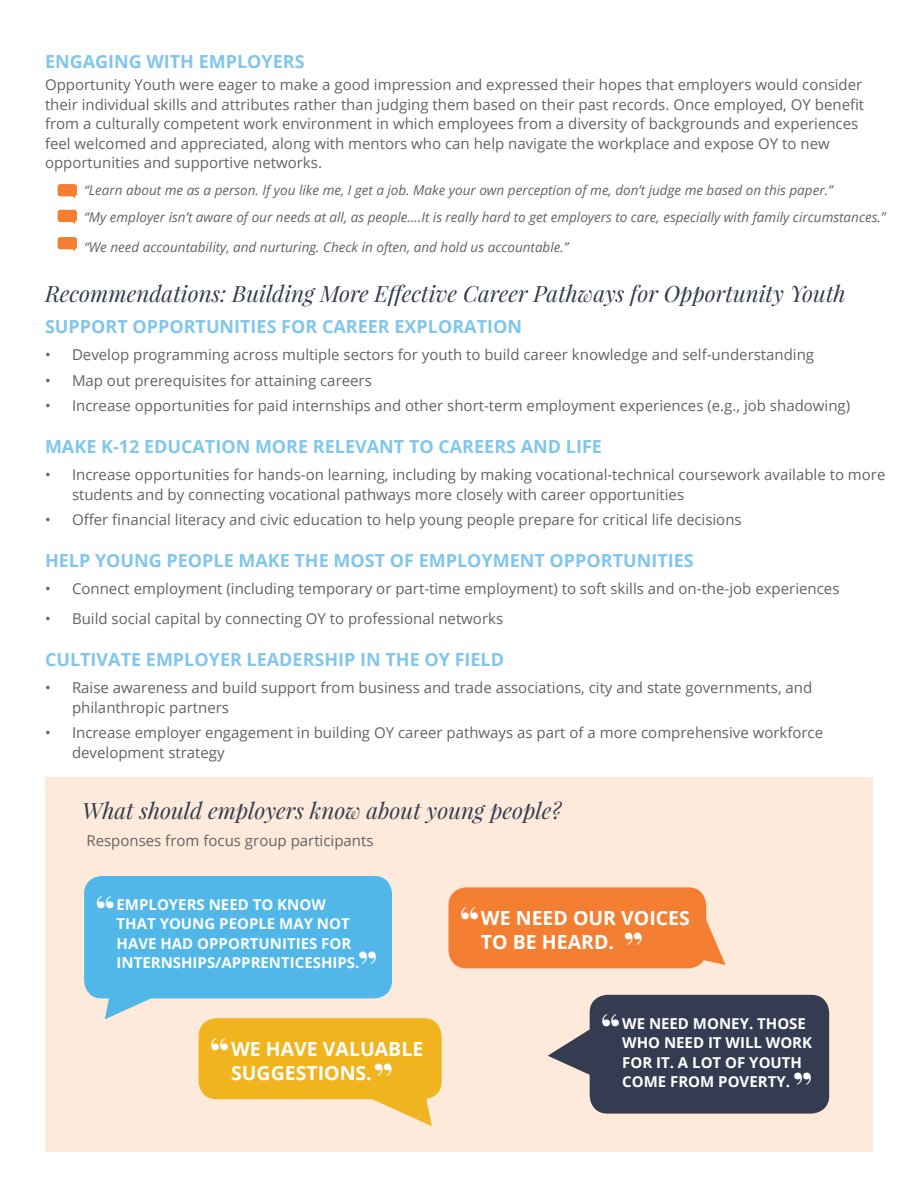
<style>
.page{position:relative;width:918px;height:1188px;background:#fff}
.page>*{position:absolute;margin:0;border:0;box-sizing:border-box;transform-origin:0 0}
.t1{font:700 43.5px "Playfair Display";color:#fff}
.heading_orange{font:italic 22.5px "Playfair Display";color:#333c50}
.quotes2{font:700 19.5px "Open Sans";color:#fff}
.Heading{font:700 18px "Open Sans";color:#80c6ed}
.bullets2{font:15px/19.5px "Open Sans";color:#636366}
.quotes2-2{font:700 15px/19.5px "Open Sans";color:#fff}
.quotes2-3{font:italic 13.5px "Open Sans";color:#636366}
</style>
<div class="page">
<div style="left:46px;top:778px;width:827px;height:374px;background:#feeada"></div>
<div style="left:84px;top:876px;width:308px;height:122px;background:#50b7e8;border-radius:18px"></div>
<svg style="left:105px;top:998px;width:78px;height:21px"></svg>
<div style="left:590px;top:995px;width:239px;height:119px;background:#333c50;border-radius:18px"></div>
<svg style="left:548px;top:1016px;width:42px;height:75px"></svg>
<div style="left:199px;top:1018px;width:243px;height:81px;background:#efb41e;border-radius:18px"></div>
<svg style="left:353px;top:1097px;width:79px;height:29px"></svg>
<div style="left:448px;top:887px;width:258px;height:81px;background:#f47f32;border-radius:18px"></div>
<svg style="left:697px;top:891px;width:29px;height:75px"></svg>
<div style="left:58px;top:184px;width:19px;height:12px;background:#f47f32;border-radius:3px"></div>
<div style="left:58px;top:210px;width:19px;height:12px;background:#f47f32;border-radius:3px"></div>
<div style="left:58px;top:237px;width:19px;height:12px;background:#f47f32;border-radius:3px"></div>
<p class="Heading" style="left:45px;top:49px;width:261px">ENGAGING WITH EMPLOYERS</p>
<p class="bullets2" style="left:45px;top:75px;width:821px">Opportunity Youth were eager to make a good impression and expressed their hopes that employers would consider their individual skills and attributes rather than judging them based on their past records. Once employed, OY benefit from a culturally competent work environment in which employees from a diversity of backgrounds and experiences feel welcomed and appreciated, along with mentors who can help navigate the workplace and expose OY to new opportunities and supportive networks.</p>
<p class="quotes2-3" style="left:84px;top:181px;width:750px">“Learn about me as a person. If you like me, I get a job. Make your own perception of me, don’t judge me based on this paper.”</p>
<p class="quotes2-3" style="left:84px;top:208px;width:803px">“My employer isn’t aware of our needs at all, as people….It is really hard to get employers to care, especially with family circumstances.”</p>
<p class="quotes2-3" style="left:84px;top:238px;width:486px">“We need accountability, and nurturing. Check in often, and hold us accountable.”</p>
<p class="heading_orange" style="left:45px;top:278px;width:802px">Recommendations: Building More Effective Career Pathways for Opportunity Youth</p>
<p class="Heading" style="left:45px;top:314px;width:479px">SUPPORT OPPORTUNITIES FOR CAREER EXPLORATION</p>
<p class="bullets2" style="left:45px;top:345px;width:771px">• Develop programming across multiple sectors for youth to build career knowledge and self-understanding</p>
<p class="bullets2" style="left:45px;top:370px;width:328px">• Map out prerequisites for attaining careers</p>
<p class="bullets2" style="left:45px;top:396px;width:807px">• Increase opportunities for paid internships and other short-term employment experiences (e.g., job shadowing)</p>
<p class="Heading" style="left:45px;top:434px;width:558px">MAKE K-12 EDUCATION MORE RELEVANT TO CAREERS AND LIFE</p>
<p class="bullets2" style="left:72px;top:465px;width:815px;text-indent:-27px">• Increase opportunities for hands-on learning, including by making vocational-technical coursework available to more students and by connecting vocational pathways more closely with career opportunities</p>
<p class="bullets2" style="left:45px;top:510px;width:698px">• Offer financial literacy and civic education to help young people prepare for critical life decisions</p>
<p class="Heading" style="left:45px;top:548px;width:650px">HELP YOUNG PEOPLE MAKE THE MOST OF EMPLOYMENT OPPORTUNITIES</p>
<p class="bullets2" style="left:45px;top:579px;width:796px">• Connect employment (including temporary or part-time employment) to soft skills and on-the-job experiences</p>
<p class="bullets2" style="left:45px;top:609px;width:460px">• Build social capital by connecting OY to professional networks</p>
<p class="Heading" style="left:45px;top:647px;width:461px">CULTIVATE EMPLOYER LEADERSHIP IN THE OY FIELD</p>
<p class="bullets2" style="left:72px;top:678px;width:742px;text-indent:-27px">• Raise awareness and build support from business and trade associations, city and state governments, and philanthropic partners</p>
<p class="bullets2" style="left:72px;top:723px;width:753px;text-indent:-27px">• Increase employer engagement in building OY career pathways as part of a more comprehensive workforce development strategy</p>
<p class="heading_orange" style="left:82px;top:796px;width:481px">What should employers know about young people?</p>
<p class="bullets2" style="left:86px;top:831px;width:289px">Responses from focus group participants</p>
<p class="t1" style="left:95px;top:884px;width:22px">“</p>
<p class="quotes2-2" style="left:117px;top:894px;width:244px">EMPLOYERS NEED TO KNOW<br>THAT YOUNG PEOPLE MAY NOT<br>HAVE HAD OPPORTUNITIES FOR<br>INTERNSHIPS/APPRENTICESHIPS.</p>
<p class="t1" style="left:358px;top:939px;width:21px">”</p>
<p class="t1" style="left:210px;top:1026px;width:22px">“</p>
<p class="quotes2" style="left:231px;top:1035px;width:194px">WE HAVE VALUABLE</p>
<p class="quotes2" style="left:231px;top:1059px;width:142px">SUGGESTIONS.</p>
<p class="t1" style="left:374px;top:1051px;width:21px">”</p>
<p class="t1" style="left:459px;top:895px;width:22px">“</p>
<p class="quotes2" style="left:481px;top:904px;width:210px">WE NEED OUR VOICES</p>
<p class="quotes2" style="left:481px;top:928px;width:135px">TO BE HEARD.</p>
<p class="t1" style="left:623px;top:920px;width:21px">”</p>
<p class="t1" style="left:601px;top:1003px;width:22px">“</p>
<p class="quotes2-2" style="left:622px;top:1013px;width:191px">WE NEED MONEY. THOSE<br>WHO NEED IT WILL WORK<br>FOR IT. A LOT OF YOUTH<br>COME FROM POVERTY.</p>
<p class="t1" style="left:793px;top:1060px;width:21px">”</p>
</div>
